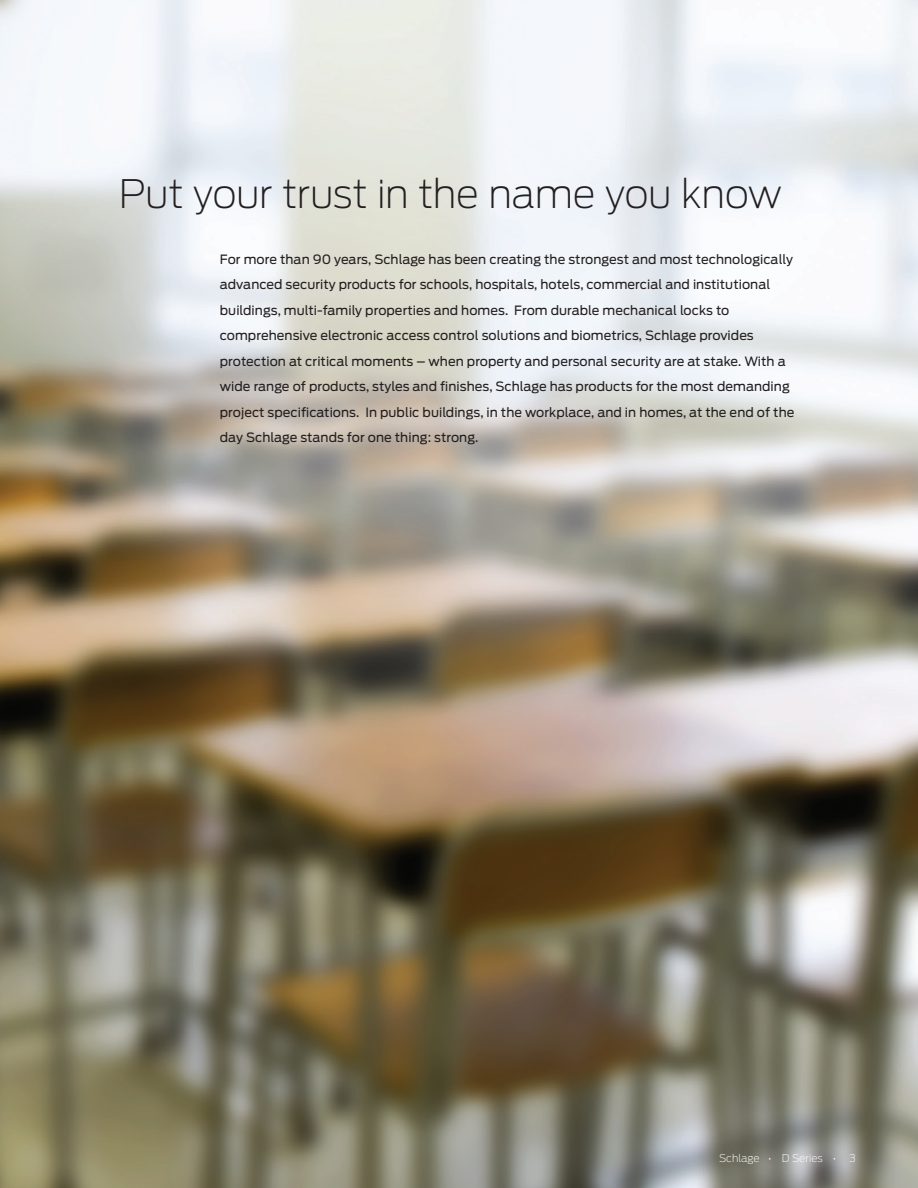
<style>
.page{position:relative;width:918px;height:1188px;background:#fff}
.page>*{position:absolute;margin:0;border:0;box-sizing:border-box;transform-origin:0 0}
.Headline_26_31pt{font:200 39px "Antenna";letter-spacing:-.015em;color:#231f20}
.Body_text_8_5_13pt{font:12.75px/25.5px "Antenna";letter-spacing:.005em;color:#231f20}
.Chart_text_6_8pt_whi{font:200 10.5px "Antenna";letter-spacing:-.005em;color:#fff}
</style>
<div class="page">
<img style="left:0;top:0;width:918px;height:1188px">
<p class="Headline_26_31pt" style="left:119px;top:172px;width:664px">Put your trust in the name you know</p>
<p class="Body_text_8_5_13pt" style="left:220px;top:247px;width:576px">For more than 90 years, Schlage has been creating the strongest and most technologically advanced security products for schools, hospitals, hotels, commercial and institutional buildings, multi-family properties and homes. From durable mechanical locks to comprehensive electronic access control solutions and biometrics, Schlage provides protection at critical moments – when property and personal security are at stake. With a wide range of products, styles and finishes, Schlage has products for the most demanding project specifications. In public buildings, in the workplace, and in homes, at the end of the day Schlage stands for one thing: strong.</p>
<p class="Chart_text_6_8pt_whi" style="left:719px;top:1152px;width:119px">Schlage • D Series •</p>
<p class="Chart_text_6_8pt_whi" style="left:849px;top:1152px;width:8px">3</p>
</div>
